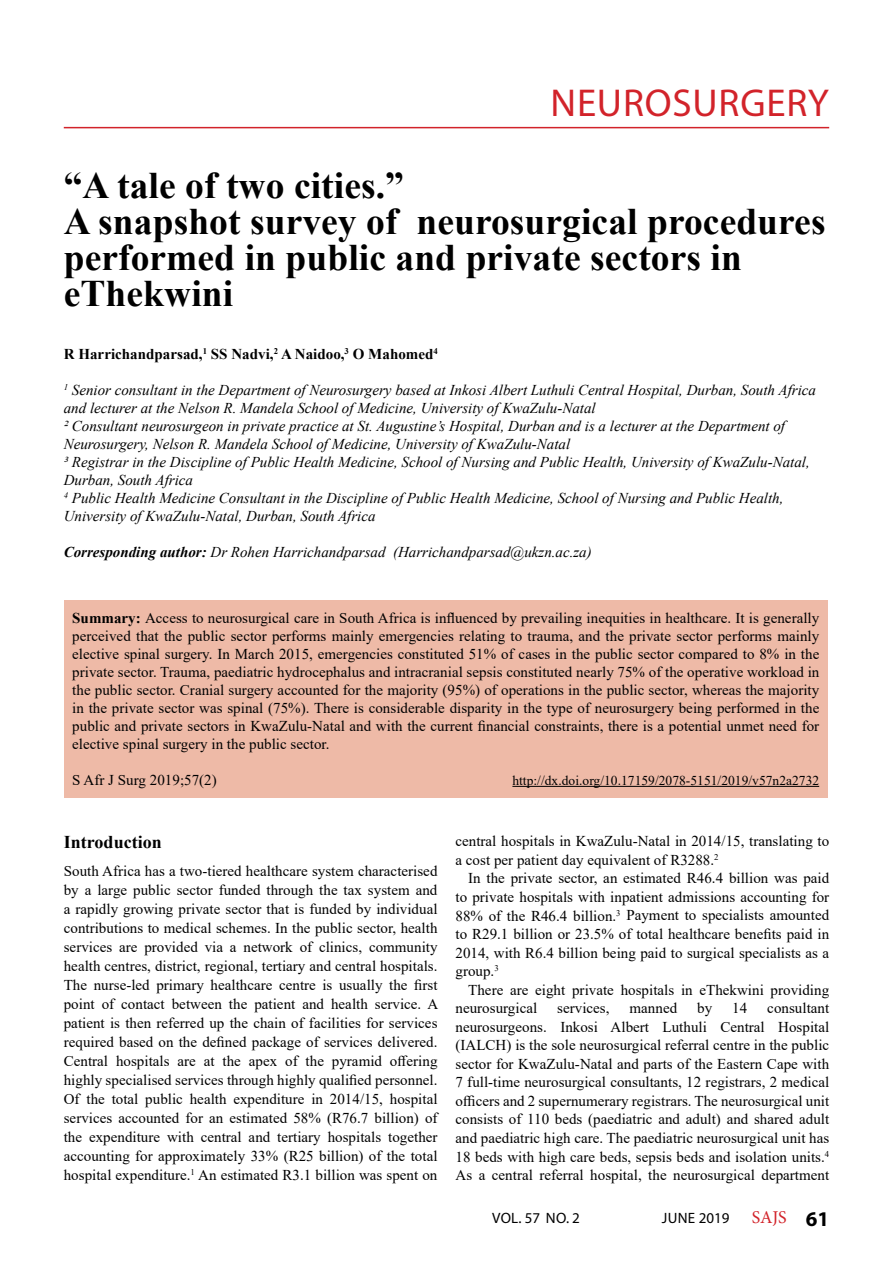
<style>
.page{position:relative;width:893px;height:1263px;background:#fff}
.page>*{position:absolute;margin:0;border:0;box-sizing:border-box;transform-origin:0 0}
.t1{font:39px "Myriad Pro";letter-spacing:.02em;color:#d2232a}
.t2{font:700 37.5px/36px "Times New Roman";color:#000}
.t3{font:700 18px "Times New Roman";color:#000}
.t4{font:15px/19px "Times New Roman";color:#000;text-align:justify}
.t5{font:italic 15px/18px "Times New Roman";color:#000}
.t6{font:700 15px "Times New Roman";color:#000}
.t7{font:15px "Myriad Pro";letter-spacing:.02em;color:#000}
.t8{font:13.5px "Times New Roman";color:#000}
.s1{font-weight:700}
.s2{font-family:"Minion Pro";font-size:18px;color:#d2232a}
.s3{font-weight:700;font-size:21px}
</style>
<div class="page">
<hr style="left:64px;top:127px;width:765px;height:1px;background:#d2232a">
<div style="left:64px;top:600px;width:764px;height:198px;background:#eebaa7"></div>
<hr style="left:512px;top:786px;width:307px;height:1px;background:#000">
<h1 class="t1" style="left:551px;top:78px;width:280px">NEUROSURGERY</h1>
<h2 class="t2" style="left:64px;top:166px;width:763px">“A tale of two cities.”<br>A snapshot survey of neurosurgical procedures performed in public and private sectors in eThekwini</h2>
<p class="t6" style="left:64px;top:343px;width:376px">R Harrichandparsad,<sup>1</sup> SS Nadvi,<sup>2</sup> A Naidoo,<sup>3</sup> O Mahomed<sup>4</sup></p>
<p class="t5" style="left:64px;top:381px;width:754px"><sup>1</sup> Senior consultant in the Department of Neurosurgery based at Inkosi Albert Luthuli Central Hospital, Durban, South Africa and lecturer at the Nelson R. Mandela School of Medicine, University of KwaZulu-Natal<br>2 Consultant neurosurgeon in private practice at St. Augustine’s Hospital, Durban and is a lecturer at the Department of Neurosurgery, Nelson R. Mandela School of Medicine, University of KwaZulu-Natal<br>3 Registrar in the Discipline of Public Health Medicine, School of Nursing and Public Health, University of KwaZulu-Natal, Durban, South Africa<br><sup>4</sup> Public Health Medicine Consultant in the Discipline of Public Health Medicine, School of Nursing and Public Health, University of KwaZulu-Natal, Durban, South Africa</p>
<p class="t5" style="left:64px;top:543px;width:529px"><span class="s1">Corresponding author:</span> Dr Rohen Harrichandparsad (Harrichandparsad@ukzn.ac.za)</p>
<p class="t4" style="left:72px;top:608px;width:749px;line-height:18px"><span class="s1">Summary:</span> Access to neurosurgical care in South Africa is influenced by prevailing inequities in healthcare. It is generally perceived that the public sector performs mainly emergencies relating to trauma, and the private sector performs mainly elective spinal surgery. In March 2015, emergencies constituted 51% of cases in the public sector compared to 8% in the private sector. Trauma, paediatric hydrocephalus and intracranial sepsis constituted nearly 75% of the operative workload in the public sector. Cranial surgery accounted for the majority (95%) of operations in the public sector, whereas the majority in the private sector was spinal (75%). There is considerable disparity in the type of neurosurgery being performed in the public and private sectors in KwaZulu-Natal and with the current financial constraints, there is a potential unmet need for elective spinal surgery in the public sector.</p>
<p class="t4" style="left:72px;top:770px;width:146px">S Afr J Surg 2019;57(2)</p>
<p class="t8" style="left:512px;top:771px;width:308px">http://dx.doi.org/10.17159/2078-5151/2019/v57n2a2732</p>
<p class="t3" style="left:64px;top:829px;width:100px">Introduction</p>
<p class="t4" style="left:64px;top:861px;width:376px">South Africa has a two-tiered healthcare system characterised by a large public sector funded through the tax system and a rapidly growing private sector that is funded by individual contributions to medical schemes. In the public sector, health services are provided via a network of clinics, community health centres, district, regional, tertiary and central hospitals.<br>The nurse-led primary healthcare centre is usually the first point of contact between the patient and health service. A patient is then referred up the chain of facilities for services required based on the defined package of services delivered.<br>Central hospitals are at the apex of the pyramid offering highly specialised services through highly qualified personnel.<br>Of the total public health expenditure in 2014/15, hospital services accounted for an estimated 58% (R76.7 billion) of the expenditure with central and tertiary hospitals together accounting for approximately 33% (R25 billion) of the total hospital expenditure.<sup>1</sup> An estimated R3.1 billion was spent on</p>
<p class="t4" style="left:455px;top:831px;width:375px;line-height:18.6px">central hospitals in KwaZulu-Natal in 2014/15, translating to a cost per patient day equivalent of R3288.<sup>2</sup></p>
<p class="t4" style="left:455px;top:869px;width:375px;line-height:18.6px;text-indent:13px">In the private sector, an estimated R46.4 billion was paid to private hospitals with inpatient admissions accounting for 88% of the R46.4 billion.<sup>3</sup> Payment to specialists amounted to R29.1 billion or 23.5% of total healthcare benefits paid in 2014, with R6.4 billion being paid to surgical specialists as a group.<sup>3</sup></p>
<p class="t4" style="left:455px;top:980px;width:375px;line-height:18.6px;text-indent:13px">There are eight private hospitals in eThekwini providing neurosurgical</p>
<p class="t4" style="left:455px;top:998px;width:375px;line-height:18.6px;text-indent:312px">consultant neurosurgeons. Inkosi Albert Luthuli Central Hospital (IALCH) is the sole neurosurgical referral centre in the public sector for KwaZulu-Natal and parts of the Eastern Cape with 7 full-time neurosurgical consultants, 12 registrars, 2 medical officers and 2 supernumerary registrars. The neurosurgical unit consists of 110 beds (paediatric and adult) and shared adult and paediatric high care. The paediatric neurosurgical unit has 18 beds with high care beds, sepsis beds and isolation units.<sup>4<br></sup>As a central referral hospital, the neurosurgical department</p>
<p class="t4" style="left:557px;top:998px;width:54px">services,</p>
<p class="t4" style="left:630px;top:998px;width:49px">manned</p>
<p class="t4" style="left:697px;top:998px;width:17px">by</p>
<p class="t4" style="left:732px;top:998px;width:17px">14</p>
<p class="t7" style="left:492px;top:1208px;width:89px">VOL. 57 NO. 2</p>
<p class="t7" style="left:662px;top:1208px;width:169px">JUNE 2019 <span class="s2">SAJS</span> <span class="s3">61</span></p>
</div>
